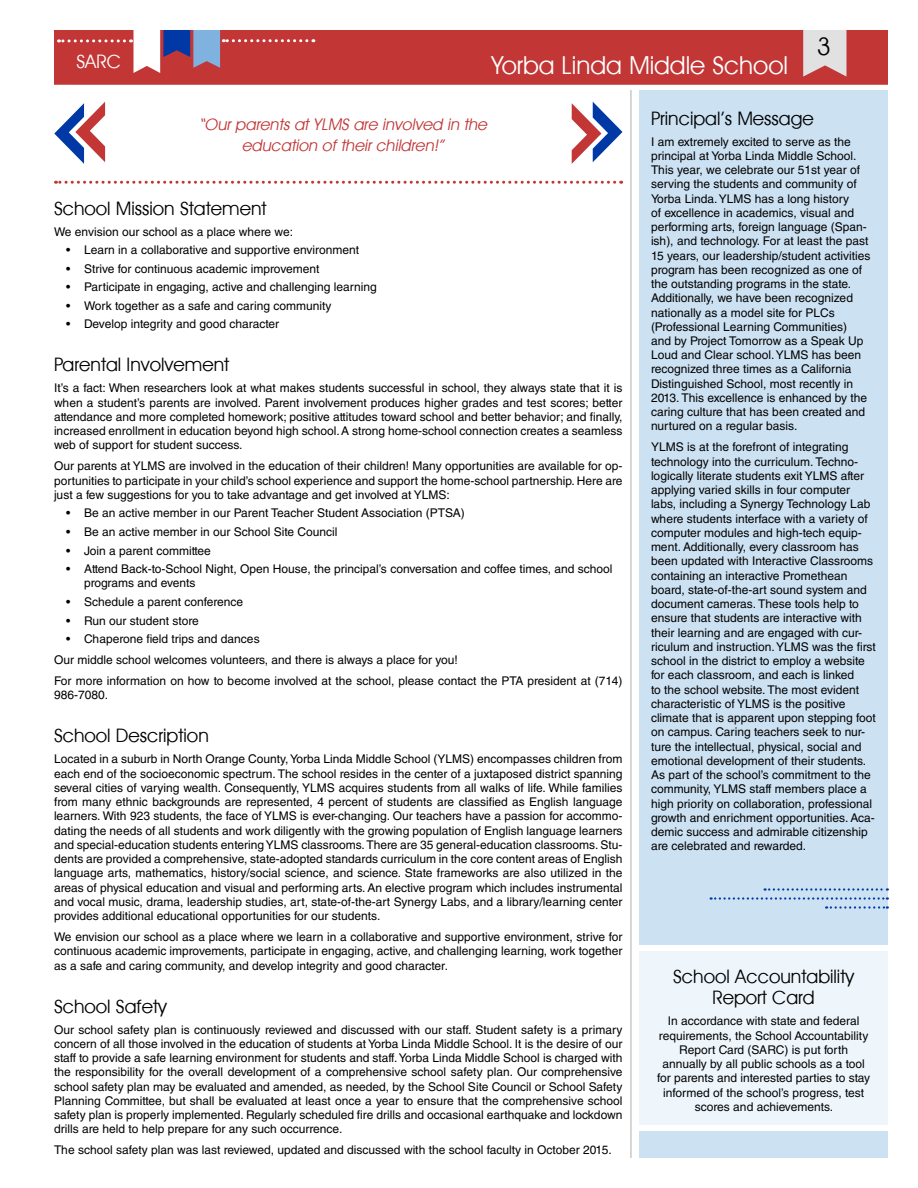
<style>
.page{position:relative;width:918px;height:1188px;background:#fff}
.page>*{position:absolute;margin:0;border:0;box-sizing:border-box;transform-origin:0 0}
.t1{font:30px "Avant Garde T.";color:#fff}
.t2{font:30px "Avant Garde T.";color:#010101}
.t3{font:22.5px/21px "Avant Garde T.";color:#010101;text-align:center}
.t4{font:22.5px "Avant Garde T.";color:#fff}
.t5{font:italic 19.5px/21px "Avant Garde T.";color:#c23636;text-align:center}
.t6{font:12px/14.2px "Helvetica LT Std";color:#010101;text-align:justify}
</style>
<div class="page">
<div style="left:639px;top:90px;width:249px;height:1068px;background:#cce1f2"></div>
<hr style="left:630px;top:90px;width:2px;height:1068px;background:#c8c8c8">
<svg style="left:55px;top:181px;width:560px;height:3px"></svg>
<div style="left:54px;top:30px;width:834px;height:55px;background:#c23636"></div>
<svg style="left:803px;top:30px;width:43px;height:47px;background:#dccaca"></svg>
<svg style="left:130px;top:30px;width:177px;height:43px;background:#b36372"></svg>
<svg style="left:58px;top:39px;width:66px;height:3px"></svg>
<svg style="left:631px;top:942px;width:257px;height:192px;background:#eef6fb"></svg>
<svg style="left:572px;top:102px;width:50px;height:62px"></svg>
<svg style="left:54px;top:102px;width:51px;height:62px"></svg>
<svg style="left:765px;top:888px;width:123px;height:3px"></svg>
<svg style="left:711px;top:897px;width:177px;height:3px"></svg>
<svg style="left:826px;top:906px;width:62px;height:3px"></svg>
<h2 class="t4" style="left:76px;top:50px;width:46px">SARC</h2>
<h1 class="t1" style="left:491px;top:49px;width:298px">Yorba Linda Middle School</h1>
<h1 class="t2" style="left:817px;top:31px;width:16px">3</h1>
<h3 class="t5" style="left:199px;top:114px;width:293px">“OurparentsatYLMS are involved in the education oftheirchildren!”</h3>
<h2 class="t3" style="left:54px;top:197px;width:214px">School Mission Statement</h2>
<p class="t6" style="left:54px;top:224px;width:241px">We envision our school as a place where we:</p>
<p class="t6" style="left:66px;top:243px;width:295px">• Learn in a collaborative and supportive environment</p>
<p class="t6" style="left:66px;top:261px;width:255px">• Strive for continuous academic improvement</p>
<p class="t6" style="left:66px;top:280px;width:312px">• Participate in engaging, active and challenging learning</p>
<p class="t6" style="left:66px;top:299px;width:267px">• Work together as a safe and caring community</p>
<p class="t6" style="left:66px;top:317px;width:215px">• Develop integrity and good character</p>
<h2 class="t3" style="left:54px;top:354px;width:177px">Parental Involvement</h2>
<p class="t6" style="left:54px;top:381px;width:570px">It’s a fact: When researchers look at what makes students successful in school, they always state that it is when a student’s parents are involved. Parent involvement produces higher grades and test scores; better attendance and more completed homework; positive attitudes toward school and better behavior; and finally, increased enrollment in education beyond high school. A strong home-school connection creates a seamless web of support for student success.</p>
<p class="t6" style="left:54px;top:459px;width:570px">Our parents at YLMS are involved in the education of their children! Many opportunities are available for op&shy;portunities to participate in your child’s school experience and support the home-school partnership. Here are just a few suggestions for you to take advantage and get involved at YLMS:</p>
<p class="t6" style="left:66px;top:506px;width:400px">• Be an active member in our Parent Teacher Student Association (PTSA)</p>
<p class="t6" style="left:66px;top:525px;width:273px">• Be an active member in our School Site Council</p>
<p class="t6" style="left:66px;top:543px;width:146px">• Join a parent committee</p>
<p class="t6" style="left:84px;top:562px;width:530px;text-indent:-18px">• Attend Back-to-School Night, Open House, the principal’s conversation and coffee times, and school programs and events</p>
<p class="t6" style="left:66px;top:595px;width:179px">• Schedule a parent conference</p>
<p class="t6" style="left:66px;top:613px;width:134px">• Run our student store</p>
<p class="t6" style="left:54px;top:628px;width:570px;line-height:21px;text-align:left;text-indent:12px">• Chaperone field trips and dances<br>Our middle school welcomes volunteers, and there is always a place for you!<br>For more information on how to become involved at the school, please contact the PTA president at (714)</p>
<p class="t6" style="left:54px;top:688px;width:56px">986-7080.</p>
<h2 class="t3" style="left:54px;top:725px;width:156px">School Description</h2>
<p class="t6" style="left:54px;top:752px;width:570px">Located in a suburb in North Orange County, Yorba Linda Middle School (YLMS) encompasses children from each end of the socioeconomic spectrum. The school resides in the center of a juxtaposed district spanning several cities of varying wealth. Consequently, YLMS acquires students from all walks of life. While families from many ethnic backgrounds are represented, 4 percent of students are classified as English language learners. With 923 students, the face of YLMS is ever-changing. Our teachers have a passion for accommo&shy;dating the needs of all students and work diligently with the growing population of English language learners and special-education students entering YLMS classrooms. There are 35 general-education classrooms. Stu&shy;dents are provided a comprehensive, state-adopted standards curriculum in the core content areas of English language arts, mathematics, history/social science, and science. State frameworks are also utilized in the areas of physical education and visual and performing arts. An elective program which includes instrumental and vocal music, drama, leadership studies, art, state-of-the-art Synergy Labs, and a library/learning center provides additional educational opportunities for our students.</p>
<p class="t6" style="left:54px;top:930px;width:570px">We envision our school as a place where we learn in a collaborative and supportive environment, strive for continuous academic improvements, participate in engaging, active, and challenging learning, work together as a safe and caring community, and develop integrity and good character.</p>
<h2 class="t3" style="left:54px;top:995px;width:114px">School Safety</h2>
<p class="t6" style="left:54px;top:1022px;width:570px">Our school safety plan is continuously reviewed and discussed with our staff. Student safety is a primary concern of all those involved in the education of students at Yorba Linda Middle School. It is the desire of our staff to provide a safe learning environment for students and staff. Yorba Linda Middle School is charged with the responsibility for the overall development of a comprehensive school safety plan. Our comprehensive school safety plan may be evaluated and amended, as needed, by the School Site Council or School Safety Planning Committee, but shall be evaluated at least once a year to ensure that the comprehensive school safety plan is properly implemented. Regularly scheduled fire drills and occasional earthquake and lockdown drills are held to help prepare for any such occurrence.</p>
<p class="t6" style="left:54px;top:1143px;width:559px">The school safety plan was last reviewed, updated and discussed with the school faculty in October 2015.</p>
<h2 class="t3" style="left:651px;top:107px;width:164px">Principal’s Message</h2>
<p class="t6" style="left:651px;top:134px;width:221px;text-align:left">I am extremely excited to serve as the principal at Yorba Linda Middle School.<br>This year, we celebrate our 51st year of serving the students and community of Yorba Linda. YLMS has a long history<br>of excellence in academics, visual and performing arts, foreign language (Span&shy;ish), and technology. For at least the past 15 years, our leadership/student activities program has been recognized as one of the outstanding programs in the state.<br>Additionally, we have been recognized nationally as a model site for PLCs (Professional Learning Communities)<br>and by Project Tomorrow as a Speak Up Loud and Clear school. YLMS has been recognized three times as a California Distinguished School, most recently in 2013. This excellence is enhanced by the caring culture that has been created and nurtured on a regular basis.</p>
<p class="t6" style="left:651px;top:440px;width:226px;text-align:left">YLMS is at the forefront of integrating technology into the curriculum. Techno&shy;logically literate students exit YLMS after applying varied skills in four computer labs, including a Synergy Technology Lab where students interface with a variety of computer modules and high-tech equip&shy;ment. Additionally, every classroom has been updated with Interactive Classrooms containing an interactive Promethean board, state-of-the-art sound system and document cameras. These tools help to ensure that students are interactive with their learning and are engaged with cur&shy;riculum and instruction. YLMS was the first school in the district to employ a website for each classroom, and each is linked<br>to the school website. The most evident characteristic of YLMS is the positive climate that is apparent upon stepping foot on campus. Caring teachers seek to nur&shy;ture the intellectual, physical, social and emotional development of their students.<br>As part of the school’s commitment to the community, YLMS staff members place a high priority on collaboration, professional growth and enrichment opportunities. Aca&shy;demic success and admirable citizenship are celebrated and rewarded.</p>
<h2 class="t3" style="left:673px;top:966px;width:182px">School Accountability<br>Report Card</h2>
<p class="t6" style="left:657px;top:1014px;width:215px;text-align:center">In accordance with state and federal requirements, the School Accountability Report Card (SARC) is put forth annually by all public schools as a tool for parents and interested parties to stay informed of the school’s progress, test scores and achievements.</p>
</div>
